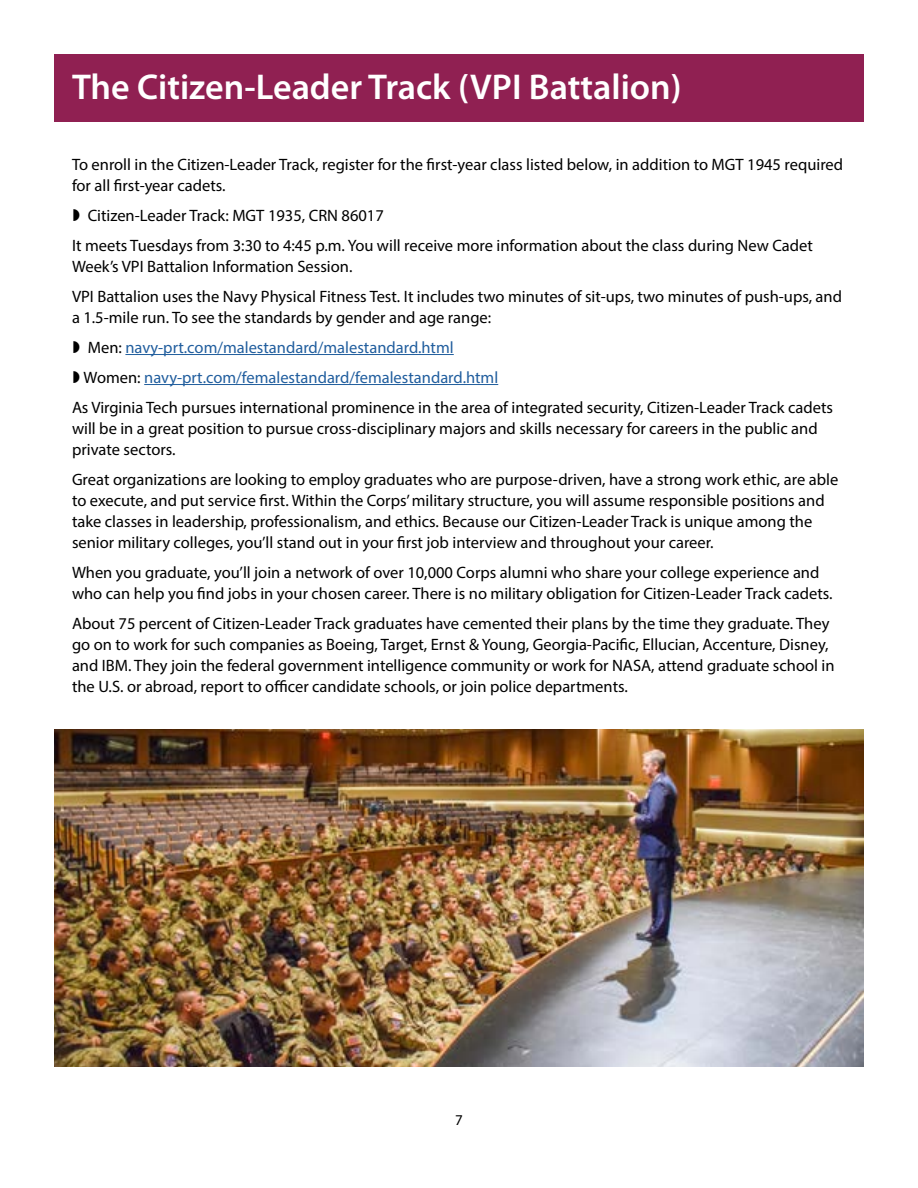
<style>
.page{position:relative;width:918px;height:1188px;background:#fff}
.page>*{position:absolute;margin:0;border:0;box-sizing:border-box;transform-origin:0 0}
.t1{font:600 36px "Myriad Pro";color:#fff}
.t2{font:16.5px/21px "Myriad Pro";color:#000}
.t3{font:16.5px "Myriad Pro";color:#215e9e}
.t4{font:15px "Myriad Pro";color:#000}
.s1{color:#000}
</style>
<div class="page">
<hr style="left:125px;top:354px;width:329px;height:1px;background:#215e9e">
<hr style="left:144px;top:384px;width:354px;height:1px;background:#215e9e">
<div style="left:54px;top:54px;width:810px;height:68px;background:#902052"></div>
<img style="left:54px;top:729px;width:810px;height:337px">
<h1 class="t1" style="left:72px;top:64px;width:611px">The Citizen-Leader Track (VPI Battalion)</h1>
<p class="t2" style="left:72px;top:154px;width:773px">To enroll in the Citizen-Leader Track, register for the first-year class listed below, in addition to MGT 1945 required for all first-year cadets.</p>
<p class="t2" style="left:72px;top:200px;width:742px;line-height:30px;text-indent:16px">Citizen-Leader Track: MGT 1935, CRN 86017<br>It meets Tuesdays from 3:30 to 4:45 p.m. You will receive more information about the class during New Cadet</p>
<p class="t2" style="left:72px;top:251px;width:772px;line-height:30px">Week’s VPI Battalion Information Session.<br>VPI Battalion uses the Navy Physical Fitness Test. It includes two minutes of sit-ups, two minutes of push-ups, and</p>
<p class="t2" style="left:72px;top:307px;width:421px">a 1.5-mile run. To see the standards by gender and age range:</p>
<p class="t3" style="left:88px;top:337px;width:368px"><span class="s1">Men:</span> navy-prt.com/malestandard/malestandard.html</p>
<p class="t3" style="left:84px;top:367px;width:416px"><span class="s1">Women:</span> navy-prt.com/femalestandard/femalestandard.html</p>
<p class="t2" style="left:72px;top:397px;width:763px">As Virginia Tech pursues international prominence in the area of integrated security, Citizen-Leader Track cadets</p>
<p class="t2" style="left:72px;top:418px;width:747px">will be in a great position to pursue cross-disciplinary majors and skills necessary for careers in the public and private sectors.</p>
<p class="t2" style="left:72px;top:469px;width:768px">Great organizations are looking to employ graduates who are purpose-driven, have a strong work ethic, are able to execute, and put service first. Within the Corps’ military structure, you will assume responsible positions and take classes in leadership, professionalism, and ethics. Because our Citizen-Leader Track is unique among the senior military colleges, you’ll stand out in your first job interview and throughout your career.</p>
<p class="t2" style="left:72px;top:562px;width:762px">When you graduate, you’ll join a network of over 10,000 Corps alumni who share your college experience and who can help you find jobs in your chosen career. There is no military obligation for Citizen-Leader Track cadets.</p>
<p class="t2" style="left:72px;top:613px;width:764px">About 75 percent of Citizen-Leader Track graduates have cemented their plans by the time they graduate. They go on to work for such companies as Boeing, Target, Ernst &amp; Young, Georgia-Pacific, Ellucian, Accenture, Disney, and IBM. They join the federal government intelligence community or work for NASA, attend graduate school in the U.S. or abroad, report to officer candidate schools, or join police departments.</p>
<p class="t4" style="left:455px;top:1111px;width:9px">7</p>
</div>
